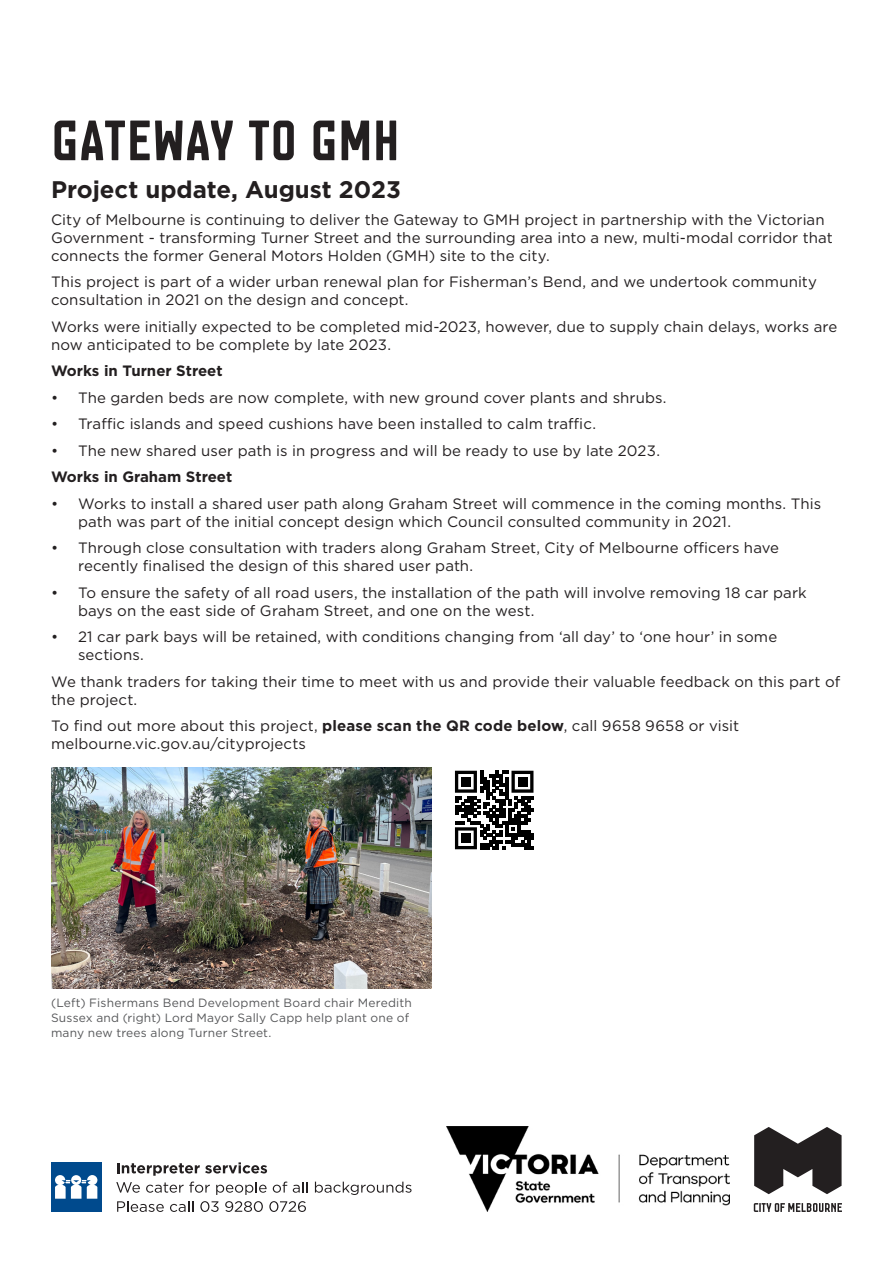
<style>
.page{position:relative;width:893px;height:1263px;background:#fff}
.page>*{position:absolute;margin:0;border:0;box-sizing:border-box;transform-origin:0 0}
.t1{font:60px "Co M";color:#231f20}
.t2{font:700 24px "Gotham";color:#231f20}
.Body_text{font:15px/18px "Gotham";letter-spacing:.005em;color:#231f20}
.t3{font:700 15px "Gotham";color:#231f20}
.t4{font:12px/15px "Gotham";letter-spacing:.015em;color:#57585a}
.s1{font-weight:700}
</style>
<div class="page">
<img style="left:51px;top:767px;width:381px;height:222px">
<svg style="left:116px;top:1162px;width:151px;height:33px"></svg>
<svg style="left:273px;top:1181px;width:14px;height:12px"></svg>
<svg style="left:293px;top:1182px;width:15px;height:11px"></svg>
<svg style="left:315px;top:1181px;width:97px;height:14px"></svg>
<svg style="left:117px;top:1201px;width:47px;height:11px"></svg>
<svg style="left:170px;top:1201px;width:23px;height:11px"></svg>
<svg style="left:200px;top:1201px;width:19px;height:11px"></svg>
<svg style="left:225px;top:1201px;width:38px;height:11px"></svg>
<svg style="left:269px;top:1201px;width:37px;height:11px"></svg>
<div style="left:51px;top:1163px;width:50px;height:49px;background:#004a8d"></div>
<svg style="left:55px;top:1175px;width:42px;height:24px"></svg>
<svg style="left:454px;top:770px;width:80px;height:80px"></svg>
<svg style="left:455px;top:771px;width:79px;height:78px"></svg>
<div style="left:461px;top:777px;width:10px;height:9px;background:#000"></div>
<div style="left:518px;top:777px;width:9px;height:9px;background:#000"></div>
<div style="left:461px;top:833px;width:10px;height:10px;background:#000"></div>
<img style="left:446px;top:1127px;width:284px;height:85px">
<svg style="left:754px;top:1203px;width:88px;height:9px"></svg>
<svg style="left:754px;top:1127px;width:88px;height:67px"></svg>
<h2 class="t1" style="left:51px;top:97px;width:350px">GATEWAY TO GMH</h2>
<h3 class="t2" style="left:51px;top:174px;width:351px">Project update, August 2023</h3>
<p class="Body_text" style="left:51px;top:210px;width:783px">City of Melbourne is continuing to deliver the Gateway to GMH project in partnership with the Victorian<br>Government - transforming Turner Street and the surrounding area into a new, multi-modal corridor that connects the former General Motors Holden (GMH) site to the city.</p>
<p class="Body_text" style="left:51px;top:273px;width:768px">This project is part of a wider urban renewal plan for Fisherman’s Bend, and we undertook community consultation in 2021 on the design and concept.</p>
<p class="Body_text" style="left:51px;top:317px;width:788px">Works were initially expected to be completed mid-2023, however, due to supply chain delays, works are now anticipated to be complete by late 2023.</p>
<h3 class="t3" style="left:51px;top:361px;width:173px">Works in Turner Street</h3>
<p class="Body_text" style="left:51px;top:388px;width:617px">• The garden beds are now complete, with new ground cover plants and shrubs.</p>
<p class="Body_text" style="left:51px;top:415px;width:546px">• Traffic islands and speed cushions have been installed to calm traffic.</p>
<p class="Body_text" style="left:51px;top:441px;width:610px">• The new shared user path is in progress and will be ready to use by late 2023.</p>
<h3 class="t3" style="left:51px;top:467px;width:183px">Works in Graham Street</h3>
<p class="Body_text" style="left:78px;top:494px;width:745px;text-indent:-27px">• Works to install a shared user path along Graham Street will commence in the coming months. This path was part of the initial concept design which Council consulted community in 2021.</p>
<p class="Body_text" style="left:78px;top:539px;width:703px;text-indent:-27px">• Through close consultation with traders along Graham Street, City of Melbourne officers have recently finalised the design of this shared user path.</p>
<p class="Body_text" style="left:78px;top:583px;width:730px;text-indent:-27px">• To ensure the safety of all road users, the installation of the path will involve removing 18 car park bays on the east side of Graham Street, and one on the west.</p>
<p class="Body_text" style="left:78px;top:628px;width:701px;text-indent:-27px">• 21 car park bays will be retained, with conditions changing from ‘all day’ to ‘one hour’ in some sections.</p>
<p class="Body_text" style="left:51px;top:672px;width:791px">We thank traders for taking their time to meet with us and provide their valuable feedback on this part of the project.</p>
<p class="Body_text" style="left:51px;top:717px;width:690px">To find out more about this project, <span class="s1">please scan the QR code below</span>, call 9658 9658 or visit melbourne.vic.gov.au/cityprojects</p>
<p class="t4" style="left:51px;top:995px;width:362px">(Left) Fishermans Bend Development Board chair Meredith<br>Sussex and (right) Lord Mayor Sally Capp help plant one of many new trees along Turner Street.</p>
</div>
